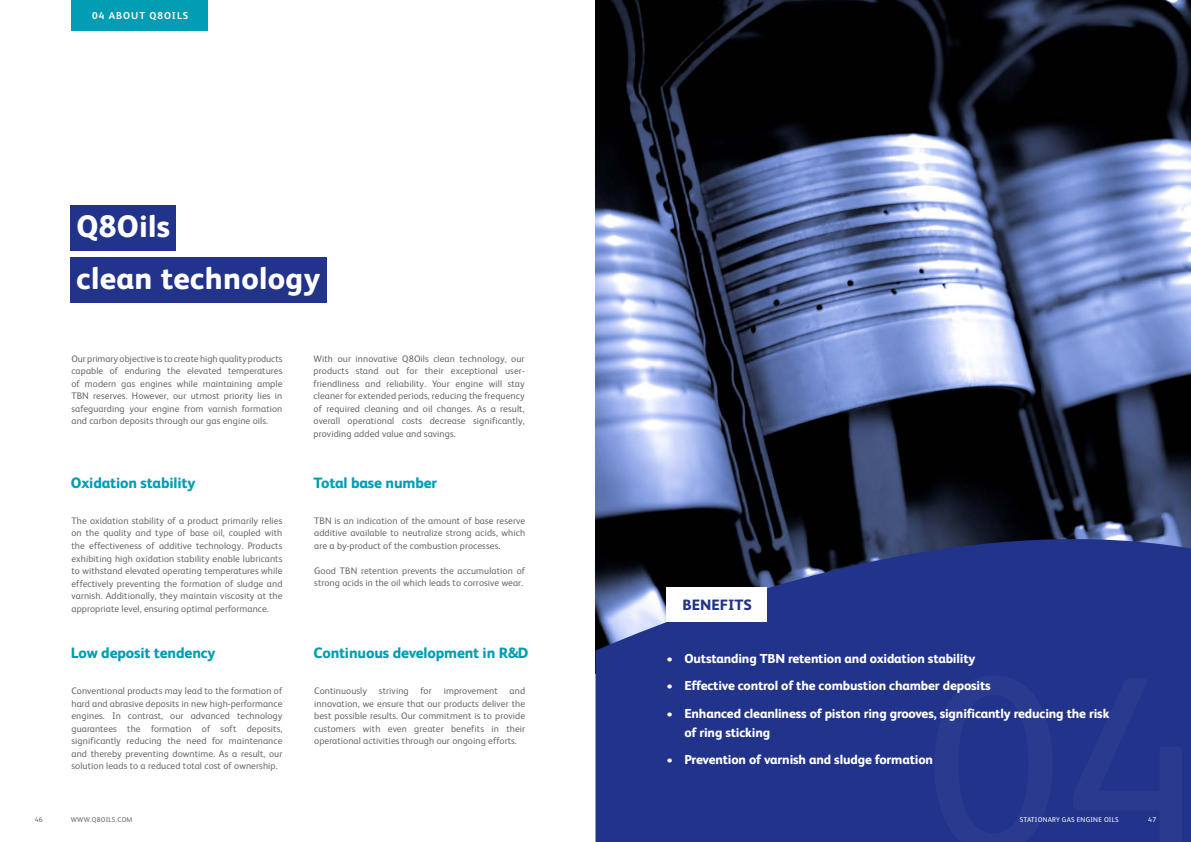
<style>
.page{position:relative;width:1191px;height:842px;background:#fff}
.page>*{position:absolute;margin:0;border:0;box-sizing:border-box;transform-origin:0 0}
.t1{font:249.7px "FS Albert";color:#fff}
.t2{font:800 31px/52px "FS Albert";letter-spacing:.01em;color:#fff}
.t3{font:800 15px "FS Albert";letter-spacing:-.01em;color:#009db3}
.t4{font:800 15px "FS Albert";color:#22338b}
.t5{font:800 13px/19px "FS Albert";letter-spacing:-.01em;color:#fff}
.t6{font:700 10px "FS Albert";letter-spacing:.1em;color:#fff}
.t7{font:9.5px/12.5px "FS Albert";letter-spacing:.01em;color:#676968;text-align:justify}
.t8{font:7px "FS Albert";letter-spacing:.03em;color:#fff}
.t9{font:7px "FS Albert";letter-spacing:.03em;color:#676968}
</style>
<div class="page">
<div style="left:70px;top:205px;width:106px;height:45px;background:#22338b"></div>
<div style="left:70px;top:257px;width:256px;height:45px;background:#22338b"></div>
<img style="left:595px;top:0;width:596px;height:510px">
<svg style="left:595px;top:510px;width:596px;height:332px;background:#22317d"></svg>
<div style="left:666px;top:587px;width:101px;height:35px;background:#fff"></div>
<div style="left:71px;top:0;width:137px;height:30px;background:#009db3"></div>
<p class="t6" style="left:92px;top:10px;width:98px">04 ABOUT Q8OILS</p>
<h2 class="t2" style="left:77px;top:200px;width:245px">Q8Oils<br>clean technology</h2>
<p class="t7" style="left:71px;top:352px;width:212px">Our primary objective is to create high quality products capable of enduring the elevated temperatures of modern gas engines while maintaining ample TBN reserves. However, our utmost priority lies in safeguarding your engine from varnish formation and carbon deposits through our gas engine oils.</p>
<p class="t7" style="left:314px;top:352px;width:212px">With our innovative Q8Oils clean technology, our products stand out for their exceptional user&shy;friendliness and reliability. Your engine will stay cleaner for extended periods, reducing the frequency of required cleaning and oil changes. As a result, overall operational costs decrease significantly, providing added value and savings.</p>
<h3 class="t3" style="left:71px;top:474px;width:126px">Oxidation stability</h3>
<p class="t7" style="left:71px;top:514px;width:212px">The oxidation stability of a product primarily relies on the quality and type of base oil, coupled with the effectiveness of additive technology. Products exhibiting high oxidation stability enable lubricants to withstand elevated operating temperatures while effectively preventing the formation of sludge and varnish. Additionally, they maintain viscosity at the appropriate level, ensuring optimal performance.</p>
<h3 class="t3" style="left:314px;top:474px;width:125px">Total base number</h3>
<p class="t7" style="left:314px;top:514px;width:212px">TBN is an indication of the amount of base reserve additive available to neutralize strong acids, which are a by-product of the combustion processes.</p>
<p class="t7" style="left:314px;top:564px;width:212px">Good TBN retention prevents the accumulation of strong acids in the oil which leads to corrosive wear.</p>
<h3 class="t4" style="left:682px;top:596px;width:71px">BENEFITS</h3>
<h3 class="t3" style="left:71px;top:644px;width:146px">Low deposit tendency</h3>
<h3 class="t3" style="left:314px;top:644px;width:216px">Continuous development in R&amp;D</h3>
<h3 class="t5" style="left:666px;top:648px;width:310px">• Outstanding TBN retention and oxidation stability</h3>
<h3 class="t5" style="left:666px;top:676px;width:326px">• Effective control of the combustion chamber deposits</h3>
<h3 class="t5" style="left:684px;top:703px;width:426px;text-indent:-18px">• Enhanced cleanliness of piston ring grooves, significantly reducing the risk of ring sticking</h3>
<h3 class="t5" style="left:666px;top:750px;width:268px">• Prevention of varnish and sludge formation</h3>
<h1 class="t1" style="left:924px;top:622px;width:276px">04</h1>
<p class="t7" style="left:71px;top:684px;width:212px">Conventional products may lead to the formation of hard and abrasive deposits in new high-performance engines. In contrast, our advanced technology guarantees the formation of soft deposits, significantly reducing the need for maintenance and thereby preventing downtime. As a result, our solution leads to a reduced total cost of ownership.</p>
<p class="t7" style="left:314px;top:684px;width:54px">Continuously</p>
<p class="t7" style="left:379px;top:684px;width:31px">striving</p>
<p class="t7" style="left:420px;top:684px;width:13px">for</p>
<p class="t7" style="left:444px;top:684px;width:56px">improvement</p>
<p class="t7" style="left:314px;top:684px;width:212px;text-indent:195px">and innovation, we ensure that our products deliver the best possible results. Our commitment is to provide customers with even greater benefits in their operational activities through our ongoing efforts.</p>
<p class="t9" style="left:35px;top:815px;width:9px">46</p>
<p class="t9" style="left:71px;top:815px;width:63px">WWW.Q8OILS.COM</p>
<p class="t8" style="left:1020px;top:815px;width:100px">STATIONARY GAS ENGINE OILS</p>
<p class="t8" style="left:1148px;top:815px;width:9px">47</p>
</div>
